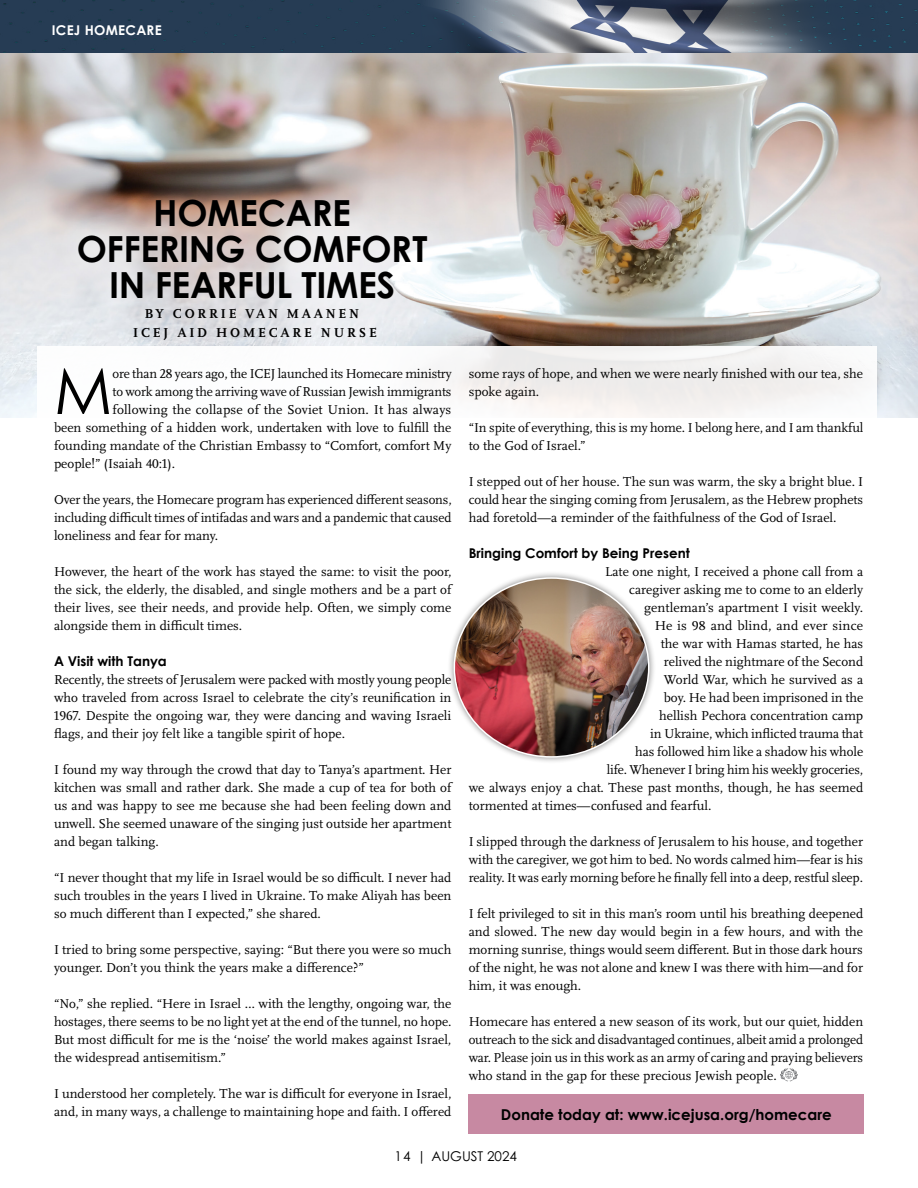
<style>
.page{position:relative;width:918px;height:1188px;background:#fff}
.page>*{position:absolute;margin:0;border:0;box-sizing:border-box;transform-origin:0 0}
.t1{font:63.6px "Century Gothic";color:#000}
.t2{font:700 36px/36px "Century Gothic Pro";letter-spacing:-.01em;color:#000;text-align:center}
.t3{font:700 15px "Century Gothic";color:#000101}
.t4{font:13.5px/18px "Scala Pro";color:#000;text-align:justify}
.t5{font:700 13.5px "Century Gothic";color:#000}
.t6{font:700 13.5px/19.5px "Scala Pro";letter-spacing:.21em;color:#000;text-align:center}
.t7{font:13.5px "Century Gothic Pro";color:#000}
.t8{font:700 13.5px "Century Gothic Pro";letter-spacing:.02em;color:#fff}
</style>
<div class="page">
<img style="left:0;top:0;width:918px;height:418px">
<img style="left:421px;top:0;width:471px;height:54px">
<hr style="left:917px;top:0;width:1px;height:54px;background:#263c54">
<div style="left:37px;top:346px;width:839px;height:139px;background:linear-gradient(to bottom,#f3f2f2,#fff)"></div>
<div style="left:49px;top:170px;width:406px;height:197px;background:#fff;opacity:.93"></div>
<svg style="left:780px;top:1068px;width:18px;height:13px"></svg>
<div style="left:469px;top:1095px;width:395px;height:39px;background:#c789a2"></div>
<div style="left:447px;top:571px;width:209px;height:193px;background:#000;opacity:.45"></div>
<img style="left:454px;top:578px;width:195px;height:179px">
<p class="t8" style="left:52px;top:21px;width:111px">ICEJ HOMECARE</p>
<h2 class="t2" style="left:77px;top:195px;width:352px">HOMECARE<br>OFFERING COMFORT<br>IN FEARFUL TIMES</h2>
<p class="t6" style="left:133px;top:304px;width:245px">BY CORRIE VAN MAANEN<br>ICEJ AID HOMECARE NURSE</p>
<h1 class="t1" style="left:54px;top:347px;width:60px">M</h1>
<p class="t4" style="left:112px;top:365px;width:341px">ore than 28 years ago, the ICEJ launched its Homecare ministry</p>
<p class="t4" style="left:112px;top:383px;width:340px">to work among the arriving wave of Russian Jewish immigrants</p>
<p class="t4" style="left:112px;top:401px;width:340px">following the collapse of the Soviet Union. It has always</p>
<p class="t4" style="left:54px;top:419px;width:399px">been something of a hidden work, undertaken with love to fulfill the</p>
<p class="t4" style="left:54px;top:437px;width:399px">founding mandate of the Christian Embassy to “Comfort, comfort My</p>
<p class="t4" style="left:54px;top:455px;width:123px">people!” (Isaiah 40:1).</p>
<p class="t4" style="left:54px;top:491px;width:399px">Over the years, the Homecare program has experienced different seasons, including difficult times of intifadas and wars and a pandemic that caused loneliness and fear for many.</p>
<p class="t4" style="left:54px;top:563px;width:399px">However, the heart of the work has stayed the same: to visit the poor, the sick, the elderly, the disabled, and single mothers and be a part of their lives, see their needs, and provide help. Often, we simply come alongside them in difficult times.</p>
<p class="t5" style="left:54px;top:651px;width:114px">A Visit with Tanya</p>
<p class="t4" style="left:54px;top:671px;width:399px">Recently, the streets of Jerusalem were packed with mostly young people who traveled from across Israel to celebrate the city’s reunification in 1967. Despite the ongoing war, they were dancing and waving Israeli flags, and their joy felt like a tangible spirit of hope.</p>
<p class="t4" style="left:54px;top:761px;width:399px">I found my way through the crowd that day to Tanya’s apartment. Her kitchen was small and rather dark. She made a cup of tea for both of us and was happy to see me because she had been feeling down and unwell. She seemed unaware of the singing just outside her apartment and began talking.</p>
<p class="t4" style="left:54px;top:869px;width:399px">“I never thought that my life in Israel would be so difficult. I never had such troubles in the years I lived in Ukraine. To make Aliyah has been so much different than I expected,” she shared.</p>
<p class="t4" style="left:54px;top:941px;width:399px">I tried to bring some perspective, saying: “But there you were so much younger. Don’t you think the years make a difference?”</p>
<p class="t4" style="left:54px;top:995px;width:399px">“No,” she replied. “Here in Israel … with the lengthy, ongoing war, the hostages, there seems to be no light yet at the end of the tunnel, no hope.<br>But most difficult for me is the ‘noise’ the world makes against Israel, the widespread antisemitism.”</p>
<p class="t4" style="left:54px;top:1085px;width:399px">I understood her completely. The war is difficult for everyone in Israel, and, in many ways, a challenge to maintaining hope and faith. I offered</p>
<p class="t4" style="left:469px;top:365px;width:396px">some rays of hope, and when we were nearly finished with our tea, she spoke again.</p>
<p class="t4" style="left:469px;top:419px;width:396px">“In spite of everything, this is my home. I belong here, and I am thankful to the God of Israel.”</p>
<p class="t4" style="left:469px;top:473px;width:396px">I stepped out of her house. The sun was warm, the sky a bright blue. I could hear the singing coming from Jerusalem, as the Hebrew prophets had foretold—a reminder of the faithfulness of the God of Israel.</p>
<p class="t5" style="left:469px;top:543px;width:223px">Bringing Comfort by Being Present</p>
<p class="t4" style="left:605px;top:563px;width:260px">Late one night, I received a phone call from a</p>
<p class="t4" style="left:629px;top:581px;width:236px">caregiver asking me to come to an elderly</p>
<p class="t4" style="left:644px;top:599px;width:221px">gentleman’s apartment I visit weekly.</p>
<p class="t4" style="left:655px;top:617px;width:210px">He is 98 and blind, and ever since</p>
<p class="t4" style="left:661px;top:635px;width:204px">the war with Hamas started, he has</p>
<p class="t4" style="left:664px;top:653px;width:201px">relived the nightmare of the Second</p>
<p class="t4" style="left:664px;top:671px;width:201px">World War, which he survived as a</p>
<p class="t4" style="left:664px;top:689px;width:201px">boy. He had been imprisoned in the</p>
<p class="t4" style="left:659px;top:707px;width:205px">hellish Pechora concentration camp</p>
<p class="t4" style="left:650px;top:725px;width:214px">in Ukraine, which inflicted trauma that</p>
<p class="t4" style="left:635px;top:743px;width:230px">has followed him like a shadow his whole</p>
<p class="t4" style="left:607px;top:761px;width:258px">life. Whenever I bring him his weekly groceries,</p>
<p class="t4" style="left:469px;top:779px;width:396px">we always enjoy a chat. These past months, though, he has seemed</p>
<p class="t4" style="left:469px;top:797px;width:244px">tormented at times—confused and fearful.</p>
<p class="t4" style="left:469px;top:833px;width:396px">I slipped through the darkness of Jerusalem to his house, and together with the caregiver, we got him to bed. No words calmed him—fear is his reality. It was early morning before he finally fell into a deep, restful sleep.</p>
<p class="t4" style="left:469px;top:905px;width:396px">I felt privileged to sit in this man’s room until his breathing deepened and slowed. The new day would begin in a few hours, and with the morning sunrise, things would seem different. But in those dark hours of the night, he was not alone and knew I was there with him—and for him, it was enough.</p>
<p class="t4" style="left:469px;top:1013px;width:396px">Homecare has entered a new season of its work, but our quiet, hidden outreach to the sick and disadvantaged continues, albeit amid a prolonged war. Please join us in this work as an army of caring and praying believers who stand in the gap for these precious Jewish people.</p>
<p class="t3" style="left:501px;top:1103px;width:332px">Donate today at: www.icejusa.org/homecare</p>
<p class="t7" style="left:394px;top:1148px;width:124px">14 | AUGUST 2024</p>
</div>
